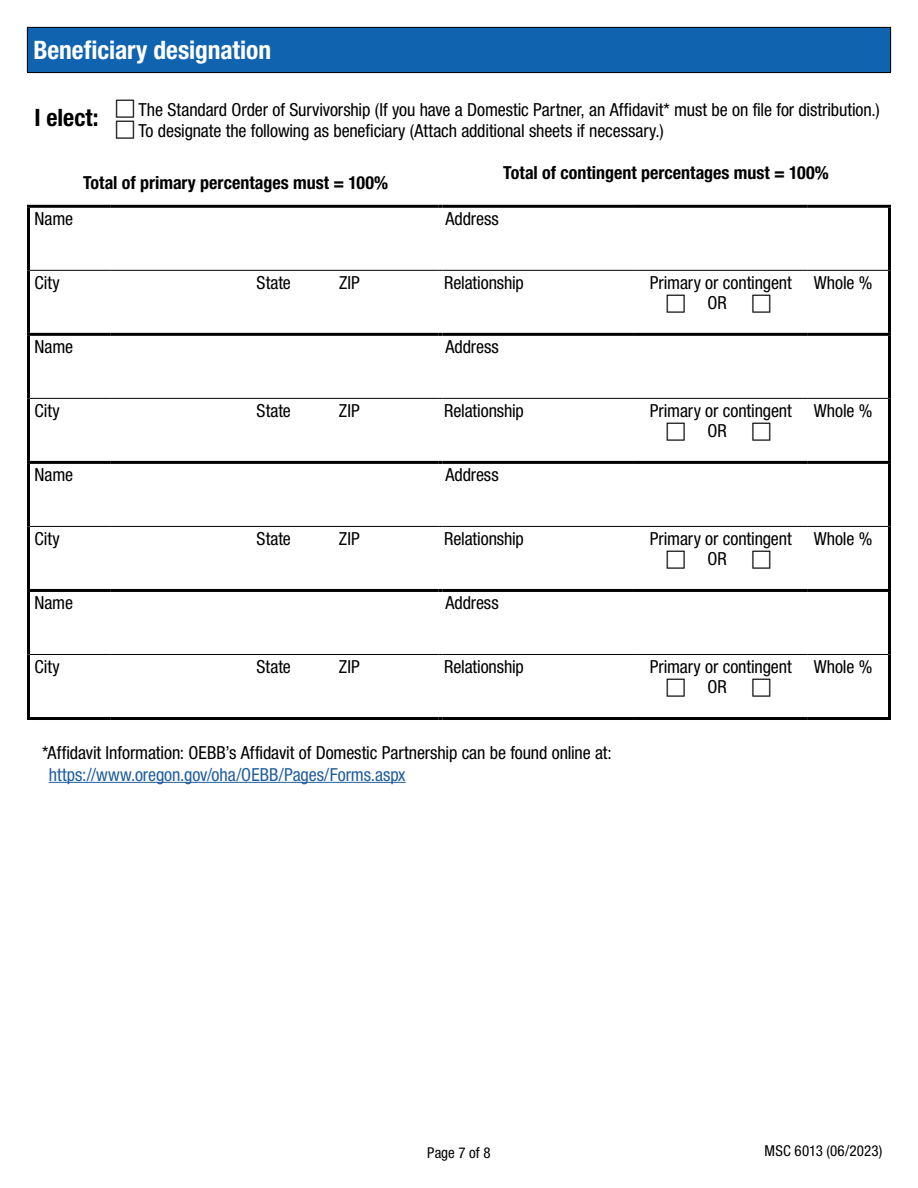
<style>
.page{position:relative;width:918px;height:1188px;background:#fff}
.page>*{position:absolute;margin:0;border:0;box-sizing:border-box;transform-origin:0 0}
.t1{font:700 condensed 25.5px "Helvetica Neue LT Std";letter-spacing:-.005em;color:#fff}
.t2{font:700 condensed 24px "Helvetica Neue LT Std";color:#000}
.t3{font:condensed 18px/19.4px "Helvetica Neue LT Std";letter-spacing:-.005em;color:#000;text-align:center}
.t4{font:700 condensed 18px "Helvetica Neue LT Std";color:#000}
.t5{font:condensed 18px "Helvetica Neue LT Std";letter-spacing:-.005em;color:#215e9e}
.t6{font:condensed 15px "Helvetica Neue LT Std";letter-spacing:.01em;color:#000}
</style>
<div class="page">
<div style="left:27px;top:27px;width:864px;height:46px;background:#0f63af"></div>
<hr style="left:27px;top:27px;width:864px;height:1px;background:#000">
<hr style="left:27px;top:28px;width:1px;height:44px;background:#000">
<hr style="left:890px;top:28px;width:1px;height:44px;background:#000">
<hr style="left:27px;top:72px;width:864px;height:1px;background:#000">
<hr style="left:888px;top:208px;width:3px;height:62px;background:#000">
<hr style="left:888px;top:336px;width:3px;height:62px;background:#000">
<hr style="left:888px;top:464px;width:3px;height:62px;background:#000">
<hr style="left:888px;top:592px;width:3px;height:62px;background:#000">
<hr style="left:30px;top:270px;width:80px;height:1px;background:#000">
<hr style="left:110px;top:270px;width:328px;height:1px;background:#000">
<hr style="left:443px;top:270px;width:191px;height:1px;background:#000">
<hr style="left:634px;top:270px;width:174px;height:1px;background:#000">
<hr style="left:808px;top:270px;width:80px;height:1px;background:#000">
<hr style="left:30px;top:398px;width:80px;height:1px;background:#000">
<hr style="left:110px;top:398px;width:328px;height:1px;background:#000">
<hr style="left:443px;top:398px;width:191px;height:1px;background:#000">
<hr style="left:634px;top:398px;width:174px;height:1px;background:#000">
<hr style="left:808px;top:398px;width:80px;height:1px;background:#000">
<hr style="left:30px;top:526px;width:80px;height:1px;background:#000">
<hr style="left:110px;top:526px;width:328px;height:1px;background:#000">
<hr style="left:443px;top:526px;width:191px;height:1px;background:#000">
<hr style="left:634px;top:526px;width:174px;height:1px;background:#000">
<hr style="left:808px;top:526px;width:80px;height:1px;background:#000">
<hr style="left:30px;top:654px;width:80px;height:1px;background:#000">
<hr style="left:110px;top:654px;width:328px;height:1px;background:#000">
<hr style="left:443px;top:654px;width:191px;height:1px;background:#000">
<hr style="left:634px;top:654px;width:174px;height:1px;background:#000">
<hr style="left:808px;top:654px;width:80px;height:1px;background:#000">
<hr style="left:27px;top:205px;width:83px;height:3px;background:#000">
<hr style="left:27px;top:208px;width:3px;height:62px;background:#000">
<hr style="left:110px;top:205px;width:328px;height:3px;background:#000">
<svg style="left:438px;top:205px;width:5px;height:3px"></svg>
<hr style="left:443px;top:205px;width:191px;height:3px;background:#000">
<hr style="left:634px;top:205px;width:174px;height:3px;background:#000">
<hr style="left:808px;top:205px;width:83px;height:3px;background:#000">
<hr style="left:27px;top:270px;width:3px;height:63px;background:#000">
<hr style="left:888px;top:270px;width:3px;height:63px;background:#000">
<hr style="left:27px;top:333px;width:83px;height:3px;background:#000">
<hr style="left:27px;top:336px;width:3px;height:62px;background:#000">
<hr style="left:110px;top:333px;width:328px;height:3px;background:#000">
<svg style="left:438px;top:333px;width:5px;height:3px"></svg>
<hr style="left:443px;top:333px;width:191px;height:3px;background:#000">
<hr style="left:634px;top:333px;width:174px;height:3px;background:#000">
<hr style="left:808px;top:333px;width:83px;height:3px;background:#000">
<hr style="left:27px;top:398px;width:3px;height:63px;background:#000">
<hr style="left:888px;top:398px;width:3px;height:63px;background:#000">
<hr style="left:27px;top:461px;width:83px;height:3px;background:#000">
<hr style="left:27px;top:464px;width:3px;height:62px;background:#000">
<hr style="left:110px;top:461px;width:328px;height:3px;background:#000">
<svg style="left:438px;top:461px;width:5px;height:3px"></svg>
<hr style="left:443px;top:461px;width:191px;height:3px;background:#000">
<hr style="left:634px;top:461px;width:174px;height:3px;background:#000">
<hr style="left:808px;top:461px;width:83px;height:3px;background:#000">
<hr style="left:27px;top:526px;width:3px;height:63px;background:#000">
<hr style="left:888px;top:526px;width:3px;height:63px;background:#000">
<hr style="left:27px;top:589px;width:83px;height:3px;background:#000">
<hr style="left:27px;top:592px;width:3px;height:62px;background:#000">
<hr style="left:110px;top:589px;width:328px;height:3px;background:#000">
<svg style="left:438px;top:589px;width:5px;height:3px"></svg>
<hr style="left:443px;top:589px;width:191px;height:3px;background:#000">
<hr style="left:634px;top:589px;width:174px;height:3px;background:#000">
<hr style="left:808px;top:589px;width:83px;height:3px;background:#000">
<hr style="left:27px;top:654px;width:3px;height:63px;background:#000">
<hr style="left:888px;top:654px;width:3px;height:63px;background:#000">
<hr style="left:27px;top:717px;width:83px;height:3px;background:#000">
<hr style="left:110px;top:717px;width:328px;height:3px;background:#000">
<svg style="left:438px;top:717px;width:5px;height:3px"></svg>
<hr style="left:443px;top:717px;width:191px;height:3px;background:#000">
<hr style="left:634px;top:717px;width:174px;height:3px;background:#000">
<hr style="left:808px;top:717px;width:83px;height:3px;background:#000">
<hr style="left:49px;top:782px;width:357px;height:1px;background:#215e9e">
<h1 class="t1" style="left:33px;top:35px;width:239px">Beneficiary designation</h1>
<h2 class="t2" style="left:34px;top:103px;width:65px">I elect:</h2>
<p class="t3" style="left:138px;top:99px;width:743px;line-height:21.6px;text-align:left">The Standard Order of Survivorship (If you have a Domestic Partner, an Affidavit* must be on file for distribution.)<br>To designate the following as beneficiary (Attach additional sheets if necessary.)</p>
<p class="t4" style="left:83px;top:172px;width:307px">Total of primary percentages must = 100%</p>
<p class="t4" style="left:503px;top:161px;width:327px">Total of contingent percentages must = 100%</p>
<p class="t3" style="left:34px;top:209px;width:40px">Name</p>
<p class="t3" style="left:446px;top:209px;width:55px">Address</p>
<p class="t3" style="left:34px;top:273px;width:27px">City</p>
<p class="t3" style="left:256px;top:273px;width:36px">State</p>
<p class="t3" style="left:339px;top:273px;width:22px">ZIP</p>
<p class="t3" style="left:444px;top:273px;width:81px">Relationship</p>
<p class="t3" style="left:650px;top:273px;width:143px">Primary or contingent<br>OR</p>
<p class="t3" style="left:814px;top:273px;width:60px">Whole %</p>
<p class="t3" style="left:34px;top:337px;width:40px">Name</p>
<p class="t3" style="left:445px;top:337px;width:55px">Address</p>
<p class="t3" style="left:34px;top:401px;width:27px">City</p>
<p class="t3" style="left:256px;top:401px;width:36px">State</p>
<p class="t3" style="left:339px;top:401px;width:22px">ZIP</p>
<p class="t3" style="left:444px;top:401px;width:81px">Relationship</p>
<p class="t3" style="left:650px;top:401px;width:143px">Primary or contingent<br>OR</p>
<p class="t3" style="left:814px;top:401px;width:60px">Whole %</p>
<p class="t3" style="left:34px;top:465px;width:40px">Name</p>
<p class="t3" style="left:445px;top:465px;width:55px">Address</p>
<p class="t3" style="left:34px;top:529px;width:27px">City</p>
<p class="t3" style="left:256px;top:529px;width:36px">State</p>
<p class="t3" style="left:339px;top:529px;width:22px">ZIP</p>
<p class="t3" style="left:444px;top:529px;width:81px">Relationship</p>
<p class="t3" style="left:650px;top:529px;width:143px">Primary or contingent<br>OR</p>
<p class="t3" style="left:814px;top:529px;width:60px">Whole %</p>
<p class="t3" style="left:34px;top:593px;width:40px">Name</p>
<p class="t3" style="left:445px;top:593px;width:55px">Address</p>
<p class="t3" style="left:34px;top:657px;width:27px">City</p>
<p class="t3" style="left:256px;top:657px;width:36px">State</p>
<p class="t3" style="left:339px;top:657px;width:22px">ZIP</p>
<p class="t3" style="left:444px;top:657px;width:81px">Relationship</p>
<p class="t3" style="left:650px;top:657px;width:143px">Primary or contingent<br>OR</p>
<p class="t3" style="left:814px;top:657px;width:60px">Whole %</p>
<p class="t3" style="left:42px;top:743px;width:571px">*Affidavit Information: OEBB’s Affidavit of Domestic Partnership can be found online at:</p>
<p class="t5" style="left:49px;top:764px;width:358px">https://www.oregon.gov/oha/OEBB/Pages/Forms.aspx</p>
<p class="t6" style="left:427px;top:1144px;width:65px">Page 7 of 8</p>
<p class="t6" style="left:765px;top:1142px;width:119px">MSC 6013 (06/2023)</p>
</div>
